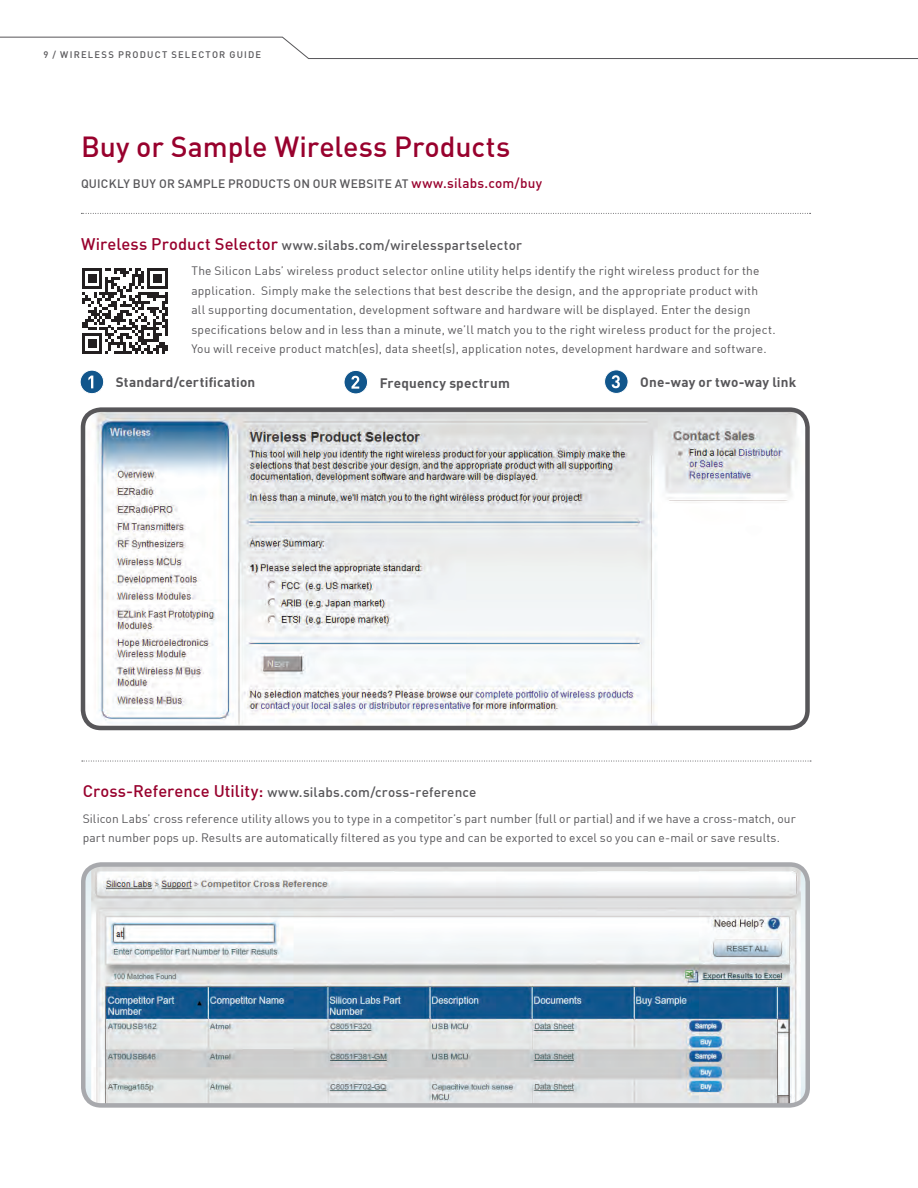
<style>
.page{position:relative;width:918px;height:1188px;background:#fff}
.page>*{position:absolute;margin:0;border:0;box-sizing:border-box;transform-origin:0 0}
.Product_Name{font:500 28.5px "DIN";letter-spacing:-.005em;color:#98012d}
.t1{font:500 13.5px "DIN";letter-spacing:.015em;color:#575659}
.Sidebar_Bullets{font:700 13.5px "DIN";letter-spacing:.015em;color:#575659}
.Body_Copy_Intro{font:12px/19.5px "DIN";letter-spacing:.015em;color:#575659}
.Body_Copy{font:12px/19.5px "DIN";letter-spacing:.005em;color:#575659}
.Download{font:500 12px "DIN";letter-spacing:.02em;color:#575659}
.t2{font:500 9.3px "DIN";letter-spacing:.13em;color:#575659}
.s1{font-size:13.5px;color:#98012d}
.s2{font-size:16.5px;color:#98012d}
</style>
<div class="page">
<svg style="left:0;top:36px;width:918px;height:23px"></svg>
<svg style="left:81px;top:213px;width:730px;height:1px"></svg>
<svg style="left:82px;top:761px;width:729px;height:1px"></svg>
<div style="left:80px;top:370px;width:24px;height:24px;background:#11568c;border-radius:50%"></div>
<div style="left:80px;top:370px;width:24px;height:24px;border:1px solid #fff;border-radius:50%"></div>
<svg style="left:88px;top:376px;width:5px;height:12px"></svg>
<div style="left:605px;top:370px;width:23px;height:23px;background:#11568c;border-radius:50%"></div>
<div style="left:604px;top:370px;width:24px;height:24px;border:1px solid #fff;border-radius:50%"></div>
<svg style="left:612px;top:375px;width:8px;height:13px"></svg>
<div style="left:344px;top:370px;width:24px;height:24px;background:#11568c;border-radius:50%"></div>
<div style="left:344px;top:370px;width:24px;height:24px;border:1px solid #fff;border-radius:50%"></div>
<svg style="left:351px;top:376px;width:8px;height:13px"></svg>
<img style="left:86px;top:412px;width:719px;height:316px">
<div style="left:81px;top:407px;width:729px;height:323px;border:4px solid #575659;border-radius:18px"></div>
<svg style="left:82px;top:268px;width:86px;height:86px"></svg>
<img style="left:91px;top:867px;width:710px;height:236px">
<div style="left:81px;top:862px;width:729px;height:246px;border:4px solid #a8a9ad;border-radius:18px"></div>
<p class="t2" style="left:44px;top:49px;width:219px">9 / WIRELESS PRODUCT SELECTOR GUIDE</p>
<p class="Product_Name" style="left:81px;top:129px;width:431px">Buy or Sample Wireless Products</p>
<p class="Download" style="left:81px;top:176px;width:463px">QUICKLY BUY OR SAMPLE PRODUCTS ON OUR WEBSITE AT <span class="s1">www.silabs.com/buy</span></p>
<p class="t1" style="left:81px;top:236px;width:443px"><span class="s2">Wireless Product Selector</span> www.silabs.com/wirelesspartselector</p>
<p class="Body_Copy_Intro" style="left:191px;top:261px;width:586px">The Silicon Labs’ wireless product selector online utility helps identify the right wireless product for the application. Simply make the selections that best describe the design, and the appropriate product with<br>all supporting documentation, development software and hardware will be displayed. Enter the design specifications below and in less than a minute, we’ll match you to the right wireless product for the project.<br>You will receive product match(es), data sheet(s), application notes, development hardware and software.</p>
<p class="Sidebar_Bullets" style="left:116px;top:373px;width:141px">Standard/certification</p>
<p class="Sidebar_Bullets" style="left:380px;top:374px;width:132px">Frequency spectrum</p>
<p class="Sidebar_Bullets" style="left:640px;top:373px;width:157px">One-way or two-way link</p>
<p class="t1" style="left:83px;top:784px;width:395px"><span class="s2">Cross-Reference Utility:</span> www.silabs.com/cross-reference</p>
<p class="Body_Copy" style="left:83px;top:808px;width:714px">Silicon Labs’ cross reference utility allows you to type in a competitor’s part number (full or partial) and if we have a cross-match, our part number pops up. Results are automatically filtered as you type and can be exported to excel so you can e-mail or save results.</p>
</div>
